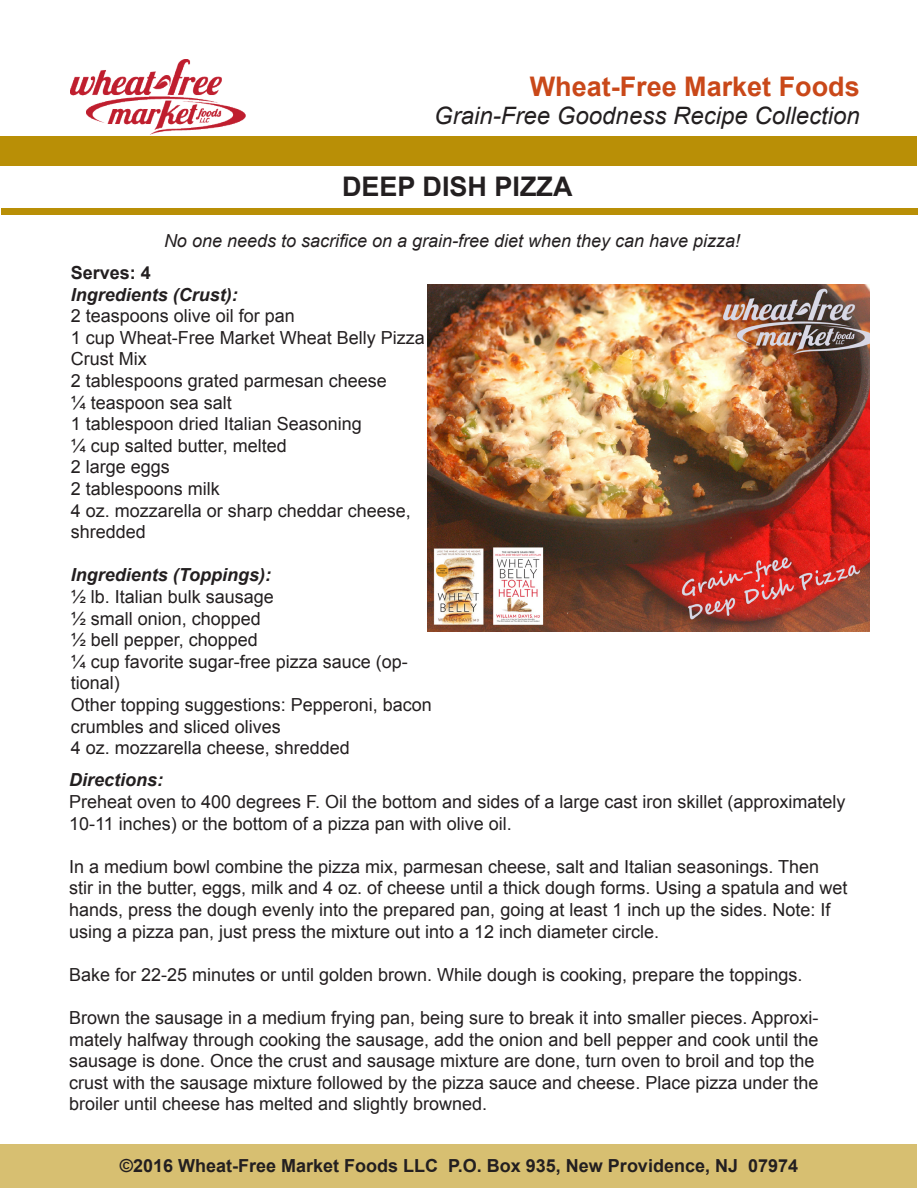
<style>
.page{position:relative;width:918px;height:1188px;background:#fff}
.page>*{position:absolute;margin:0;border:0;box-sizing:border-box;transform-origin:0 0}
.t1{font:700 27px "Arial";color:#c94819}
.t2{font:700 27px "Arial";color:#231f20}
.t3{font:italic 24px "Arial";color:#231f20}
.t4{font:18px/21.6px "Arial";color:#231f20}
.t5{font:700 18px "Arial";color:#231f20}
.t6{font:italic 18px "Arial";color:#231f20}
.t7{font:italic 700 18px "Arial";color:#231f20}
</style>
<div class="page">
<div style="left:1px;top:136px;width:916px;height:30px;background:#b98f06"></div>
<img style="left:428px;top:285px;width:441px;height:346px">
<img style="left:70px;top:59px;width:175px;height:76px">
<div style="left:1px;top:1144px;width:916px;height:44px;background:#d7bf71"></div>
<div style="left:2px;top:208px;width:916px;height:6px;background:#b98f06"></div>
<p class="t1" style="left:530px;top:67px;width:332px">Wheat-Free Market Foods</p>
<p class="t3" style="left:434px;top:100px;width:427px">Grain-Free Goodness Recipe Collection</p>
<p class="t2" style="left:342px;top:167px;width:232px">DEEP DISH PIZZA</p>
<p class="t6" style="left:164px;top:229px;width:578px">No one needs to sacrifice on a grain-free diet when they can have pizza!</p>
<p class="t5" style="left:71px;top:260px;width:82px">Serves: 4</p>
<p class="t7" style="left:71px;top:282px;width:169px">Ingredients (Crust):</p>
<p class="t4" style="left:71px;top:305px;width:226px">2 teaspoons olive oil for pan</p>
<p class="t4" style="left:71px;top:326px;width:356px">1 cup Wheat-Free Market Wheat Belly Pizza<br>Crust Mix</p>
<p class="t4" style="left:71px;top:370px;width:318px">2 tablespoons grated parmesan cheese</p>
<p class="t4" style="left:71px;top:391px;width:163px">¼ teaspoon sea salt</p>
<p class="t4" style="left:71px;top:413px;width:293px">1 tablespoon dried Italian Seasoning</p>
<p class="t4" style="left:71px;top:434px;width:218px">¼ cup salted butter, melted</p>
<p class="t4" style="left:71px;top:456px;width:101px">2 large eggs</p>
<p class="t4" style="left:71px;top:478px;width:151px">2 tablespoons milk</p>
<p class="t4" style="left:71px;top:499px;width:342px">4 oz. mozzarella or sharp cheddar cheese, shredded</p>
<p class="t7" style="left:71px;top:563px;width:202px">Ingredients (Toppings):</p>
<p class="t4" style="left:71px;top:586px;width:205px">½ lb. Italian bulk sausage</p>
<p class="t4" style="left:71px;top:607px;width:192px">½ small onion, chopped</p>
<p class="t4" style="left:71px;top:629px;width:189px">½ bell pepper, chopped</p>
<p class="t4" style="left:71px;top:650px;width:339px">¼ cup favorite sugar-free pizza sauce (op&shy;tional)</p>
<p class="t4" style="left:71px;top:694px;width:363px">Other topping suggestions: Pepperoni, bacon crumbles and sliced olives</p>
<p class="t4" style="left:71px;top:737px;width:281px">4 oz. mozzarella cheese, shredded</p>
<p class="t7" style="left:69px;top:768px;width:96px">Directions:</p>
<p class="t4" style="left:69px;top:791px;width:778px">Preheat oven to 400 degrees F. Oil the bottom and sides of a large cast iron skillet (approximately<br>10-11 inches) or the bottom of a pizza pan with olive oil.</p>
<p class="t4" style="left:69px;top:856px;width:780px">In a medium bowl combine the pizza mix, parmesan cheese, salt and Italian seasonings. Then stir in the butter, eggs, milk and 4 oz. of cheese until a thick dough forms. Using a spatula and wet hands, press the dough evenly into the prepared pan, going at least 1 inch up the sides. Note: If using a pizza pan, just press the mixture out into a 12 inch diameter circle.</p>
<p class="t4" style="left:69px;top:964px;width:735px">Bake for 22-25 minutes or until golden brown. While dough is cooking, prepare the toppings.</p>
<p class="t4" style="left:69px;top:1007px;width:751px">Brown the sausage in a medium frying pan, being sure to break it into smaller pieces. Approxi&shy;mately halfway through cooking the sausage, add the onion and bell pepper and cook until the sausage is done. Once the crust and sausage mixture are done, turn oven to broil and top the crust with the sausage mixture followed by the pizza sauce and cheese. Place pizza under the broiler until cheese has melted and slightly browned.</p>
<p class="t5" style="left:120px;top:1153px;width:680px">©2016 Wheat-Free Market Foods LLC P.O. Box 935, New Providence, NJ 07974</p>
</div>
